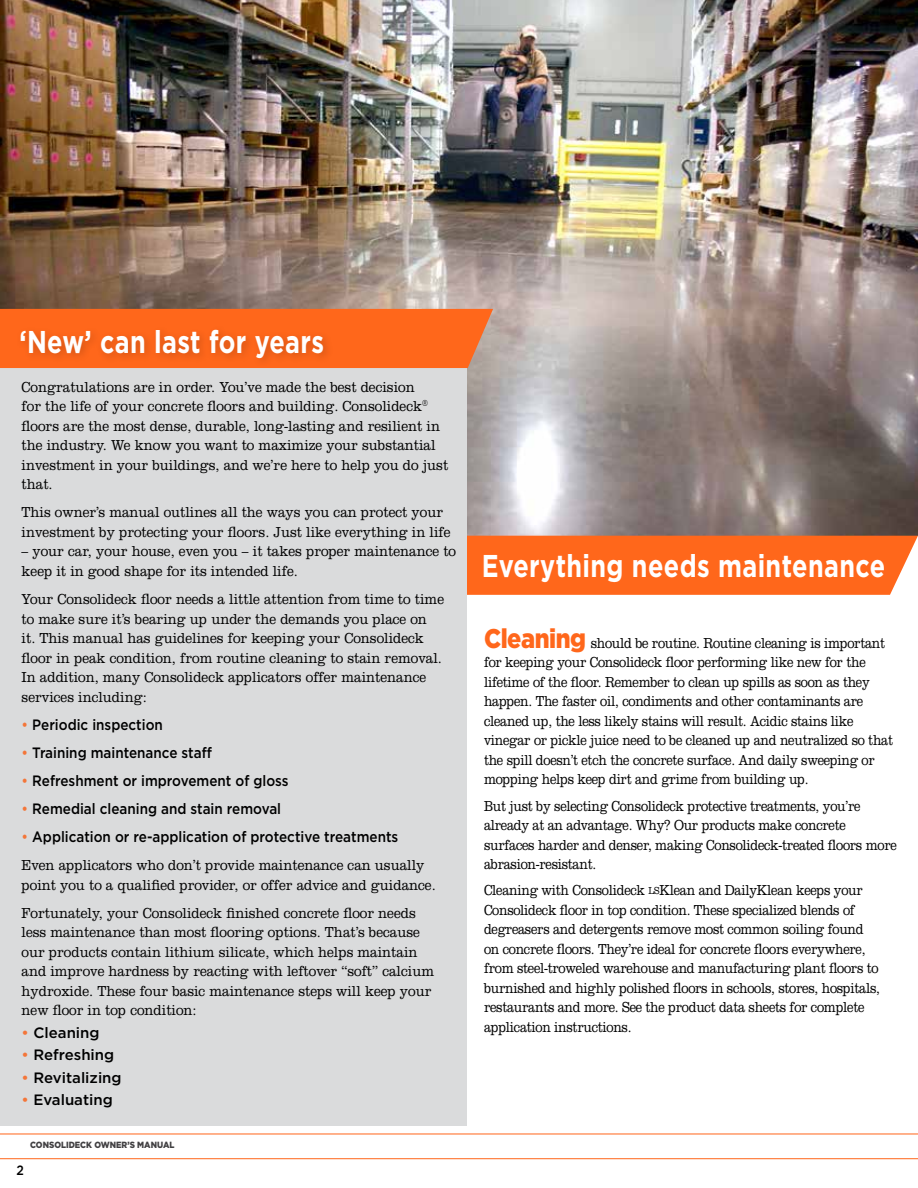
<style>
.page{position:relative;width:918px;height:1188px;background:#fff}
.page>*{position:absolute;margin:0;border:0;box-sizing:border-box;transform-origin:0 0}
.t1{font:700 31.5px "Gotham";letter-spacing:.015em;color:#fff;scale:.8 1}
.t2{font:300 15px/19.5px "Clarendon LT Std";color:#000;scale:.9 1}
.t3{font:300 15px/19.5px "Clarendon LT Std";letter-spacing:-.02em;color:#000;scale:.85 1}
.t4{font:500 15px "Gotham";color:#000;scale:.9 1}
.t5{font:500 15px "Gotham";color:#000}
.t6{font:500 13.5px "Gotham";color:#000;scale:.9 1}
.t7{font:900 9px "Gotham";color:#414042;scale:.9 1}
.s1{color:#f47639}
.s2{font-family:"Gotham";font-weight:900;font-size:27px;color:#ff671b}
.s3{font-size:10.5px}
</style>
<div class="page">
<img style="left:0;top:0;width:918px;height:536px">
<div style="left:467px;top:536px;width:451px;height:59px;background:#ff671b"></div>
<div style="left:0;top:365px;width:467px;height:760px;background:#dadbdc"></div>
<hr style="left:0;top:1158px;width:918px;height:1px;background:#ff7632">
<hr style="left:0;top:1133px;width:918px;height:2px;background:#ff7632">
<div style="left:0;top:309px;width:493px;height:59px;background:#ff671b"></div>
<div style="left:16px;top:325px;width:318px;height:43px;background:#000;opacity:.18"></div>
<h1 class="t1" style="left:19px;top:321px;width:382px">‘New’ can last for years</h1>
<p class="t2" style="left:22px;top:377px;width:476px">Congratulations are in order. You’ve made the best decision<br>for the life of your concrete floors and building. Consolideck<sup>® </sup>floors are the most dense, durable, long-lasting and resilient in the industry. We know you want to maximize your substantial investment in your buildings, and we’re here to help you do just that.</p>
<p class="t2" style="left:22px;top:503px;width:478px">This owner’s manual outlines all the ways you can protect your investment by protecting your floors. Just like everything in life</p>
<p class="t2" style="left:22px;top:542px;width:484px">– your car, your house, even you – it takes proper maintenance to keep it in good shape for its intended life.</p>
<p class="t2" style="left:22px;top:589px;width:471px">Your Consolideck floor needs a little attention from time to time to make sure it’s bearing up under the demands you place on it. This manual has guidelines for keeping your Consolideck floor in peak condition, from routine cleaning to stain removal.<br>In addition, many Consolideck applicators offer maintenance services including:</p>
<p class="t4" style="left:22px;top:715px;width:159px"><span class="s1">•</span> Periodic inspection</p>
<p class="t4" style="left:22px;top:743px;width:213px"><span class="s1">•</span> Training maintenance staff</p>
<p class="t4" style="left:22px;top:771px;width:298px"><span class="s1">•</span> Refreshment or improvement of gloss</p>
<p class="t4" style="left:22px;top:799px;width:290px"><span class="s1">•</span> Remedial cleaning and stain removal</p>
<p class="t4" style="left:22px;top:827px;width:420px"><span class="s1">•</span> Application or re-application of protective treatments</p>
<p class="t2" style="left:22px;top:856px;width:462px">Even applicators who don’t provide maintenance can usually point you to a qualified provider, or offer advice and guidance.</p>
<p class="t2" style="left:22px;top:903px;width:460px">Fortunately, your Consolideck finished concrete floor needs less maintenance than most flooring options. That’s because our products contain lithium silicate, which helps maintain and improve hardness by reacting with leftover “soft” calcium hydroxide. These four basic maintenance steps will keep your new floor in top condition:</p>
<p class="t5" style="left:22px;top:1023px;width:80px"><span class="s1">•</span> Cleaning</p>
<p class="t5" style="left:22px;top:1045px;width:94px"><span class="s1">•</span> Refreshing</p>
<p class="t5" style="left:22px;top:1068px;width:102px"><span class="s1">•</span> Revitalizing</p>
<p class="t5" style="left:22px;top:1090px;width:93px"><span class="s1">•</span> Evaluating</p>
<p class="t7" style="left:30px;top:1139px;width:162px">CONSOLIDECK OWNER’S MANUAL</p>
<p class="t6" style="left:17px;top:1161px;width:10px">2</p>
<h1 class="t1" style="left:482px;top:545px;width:506px">Everything needs maintenance</h1>
<p class="t3" style="left:484px;top:633px;width:483px"><span class="s2">Cleaning</span> should be routine. Routine cleaning is important for keeping your Consolideck floor performing like new for the lifetime of the floor. Remember to clean up spills as soon as they happen. The faster oil, condiments and other contaminants are cleaned up, the less likely stains will result. Acidic stains like vinegar or pickle juice need to be cleaned up and neutralized so that the spill doesn’t etch the concrete surface. And daily sweeping or mopping helps keep dirt and grime from building up.</p>
<p class="t3" style="left:484px;top:796px;width:487px">But just by selecting Consolideck protective treatments, you’re already at an advantage. Why? Our products make concrete surfaces harder and denser, making Consolideck-treated floors more abrasion-resistant.</p>
<p class="t3" style="left:484px;top:881px;width:467px">Cleaning with Consolideck <span class="s3">LS</span>Klean and DailyKlean keeps your Consolideck floor in top condition. These specialized blends of degreasers and detergents remove most common soiling found on concrete floors. They’re ideal for concrete floors everywhere, from steel-troweled warehouse and manufacturing plant floors to burnished and highly polished floors in schools, stores, hospitals, restaurants and more. See the product data sheets for complete application instructions.</p>
</div>
